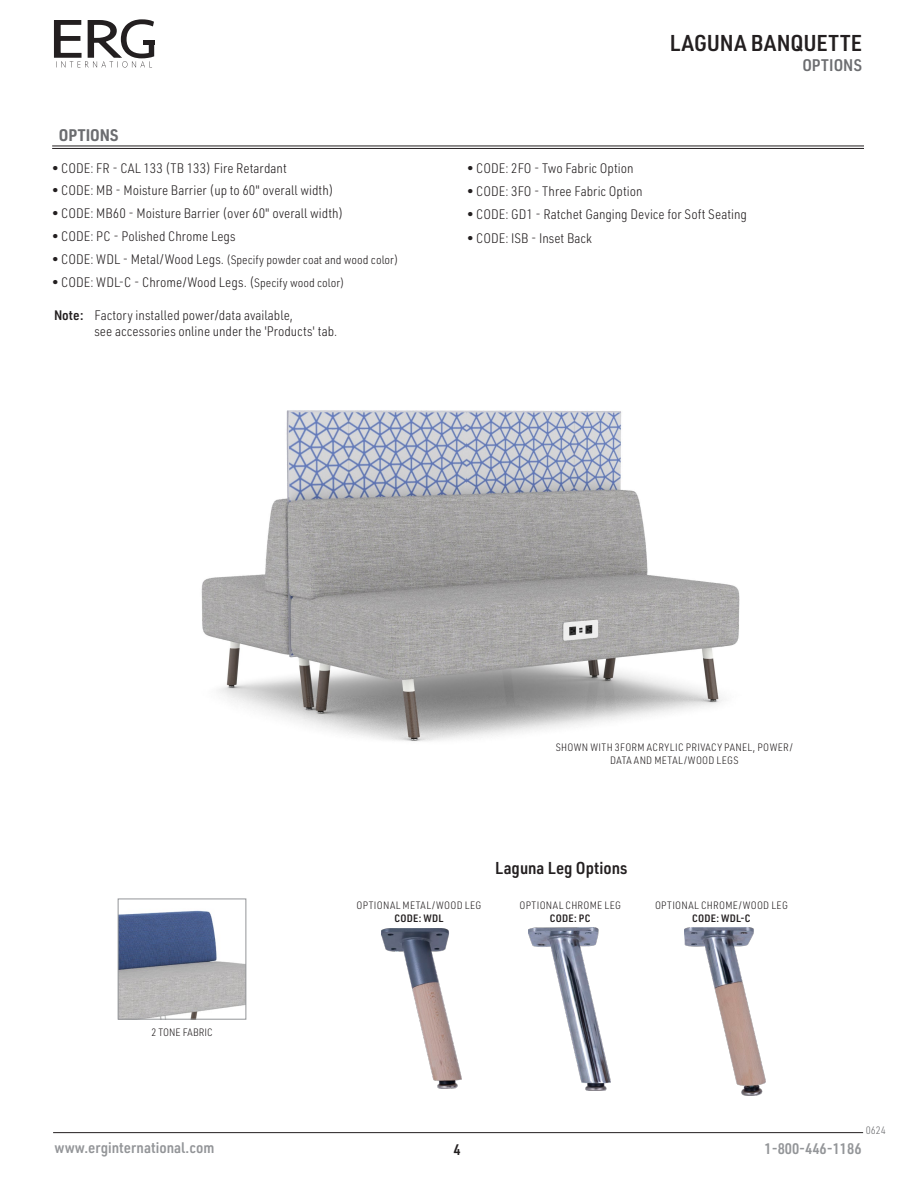
<style>
.page{position:relative;width:918px;height:1188px;background:#fff}
.page>*{position:absolute;margin:0;border:0;box-sizing:border-box;transform-origin:0 0}
.H_RT_PG_HEADER{font:600 22.5px "URWDIN Semi Cond";letter-spacing:.015em;color:#231f20}
.New_Option_Bullets{font:600 16.95px "URWDIN Semi Cond";color:#231f20}
.H_RT_PG_HEADER-2{font:600 16.5px "URWDIN Semi Cond";letter-spacing:.01em;color:#6c6d70}
.NEW_Subhead_rule_below{font:700 16.5px "URWDIN Semi Cond";color:#6c6d70}
.t1{font:600 15px "URWDIN Semi Cond";color:#939598}
.t2{font:600 15px "URWDIN Semi Cond";color:#231f20}
.New_Option_Bullets-2{font:300 13.5px "URWDIN Semi Cond";color:#231f20}
.New_Option_Bullets-3{font:300 12px "URWDIN Semi Cond";color:#231f20}
.C_pictorial_specpg_text{font:300 10.5px/12.6px "URWDIN Semi Cond";letter-spacing:.035em;color:#231f20;text-align:center}
.C_pictorial_specpg_text-2{font:600 10.5px "URWDIN Semi Cond";letter-spacing:.02em;color:#231f20}
.NEW_Callout_7_point{font:300 10.5px "URWDIN Semi Cond";color:#231f20}
.t3{font:300 10.5px "URWDIN Semi Cond";color:#6c6d70}
.s1{font-size:13.5px}
.s2{font-size:12px}
.s3{font-weight:600}
</style>
<div class="page">
<hr style="left:53px;top:1132px;width:810px;height:1px;background:#231f20">
<svg style="left:53px;top:19px;width:102px;height:48px"></svg>
<div style="left:143px;top:40px;width:11px;height:5px;background:#231f20"></div>
<img style="left:201px;top:410px;width:539px;height:331px">
<hr style="left:52px;top:146px;width:812px;height:1px;background:#231f20">
<hr style="left:52px;top:148px;width:812px;height:1px;background:#231f20">
<img style="left:381px;top:928px;width:81px;height:160px">
<img style="left:529px;top:928px;width:81px;height:163px">
<img style="left:684px;top:928px;width:82px;height:167px">
<img style="left:120px;top:910px;width:124px;height:108px">
<div style="left:118px;top:899px;width:128px;height:121px;border:1px solid #939598"></div>
<p class="NEW_Subhead_rule_below" style="left:59px;top:124px;width:61px">OPTIONS</p>
<p class="New_Option_Bullets-2" style="left:52px;top:159px;width:236px">• CODE: FR - CAL 133 (TB 133) Fire Retardant</p>
<p class="New_Option_Bullets-2" style="left:52px;top:182px;width:283px">• CODE: MB - Moisture Barrier (up to 60" overall width)</p>
<p class="New_Option_Bullets-2" style="left:52px;top:205px;width:293px">• CODE: MB60 - Moisture Barrier (over 60" overall width)</p>
<p class="New_Option_Bullets-2" style="left:52px;top:228px;width:185px">• CODE: PC - Polished Chrome Legs</p>
<p class="New_Option_Bullets-3" style="left:52px;top:252px;width:348px"><span class="s1">• CODE: WDL - Metal/Wood Legs.</span> (Specify powder coat and wood color)</p>
<p class="New_Option_Bullets-2" style="left:52px;top:274px;width:294px">• CODE: WDL-C - Chrome/Wood Legs. (<span class="s2">Specify wood color)</span></p>
<p class="New_Option_Bullets-2" style="left:54px;top:307px;width:240px"><span class="s3">Note:</span> Factory installed power/data available,</p>
<p class="New_Option_Bullets-2" style="left:94px;top:322px;width:244px">see accessories online under the 'Products' tab.</p>
<p class="H_RT_PG_HEADER" style="left:670px;top:28px;width:194px">LAGUNA BANQUETTE</p>
<p class="H_RT_PG_HEADER-2" style="left:802px;top:54px;width:61px">OPTIONS</p>
<p class="New_Option_Bullets-2" style="left:467px;top:159px;width:168px">• CODE: 2FO - Two Fabric Option</p>
<p class="New_Option_Bullets-2" style="left:467px;top:182px;width:177px">• CODE: 3FO - Three Fabric Option</p>
<p class="New_Option_Bullets-2" style="left:467px;top:205px;width:281px">• CODE: GD1 - Ratchet Ganging Device for Soft Seating</p>
<p class="New_Option_Bullets-2" style="left:467px;top:230px;width:126px">• CODE: ISB - Inset Back</p>
<p class="C_pictorial_specpg_text" style="left:556px;top:741px;width:239px">SHOWN WITH 3FORM ACRYLIC PRIVACY PANEL, POWER/<br>DATA AND METAL/WOOD LEGS</p>
<p class="New_Option_Bullets" style="left:495px;top:856px;width:134px">Laguna Leg Options</p>
<p class="NEW_Callout_7_point" style="left:151px;top:1026px;width:63px">2 TONE FABRIC</p>
<p class="C_pictorial_specpg_text" style="left:357px;top:899px;width:126px">OPTIONAL METAL/WOOD LEG</p>
<p class="C_pictorial_specpg_text-2" style="left:394px;top:911px;width:51px">CODE: WDL</p>
<p class="C_pictorial_specpg_text" style="left:519px;top:899px;width:103px">OPTIONAL CHROME LEG</p>
<p class="C_pictorial_specpg_text-2" style="left:550px;top:911px;width:42px">CODE: PC</p>
<p class="C_pictorial_specpg_text" style="left:655px;top:899px;width:134px">OPTIONAL CHROME/WOOD LEG</p>
<p class="C_pictorial_specpg_text-2" style="left:692px;top:911px;width:60px">CODE: WDL-C</p>
<p class="t3" style="left:866px;top:1124px;width:22px">0624</p>
<p class="t1" style="left:55px;top:1138px;width:161px">www.erginternational.com</p>
<p class="t1" style="left:765px;top:1138px;width:99px">1-800-446-1186</p>
<p class="t2" style="left:453px;top:1140px;width:9px">4</p>
</div>
